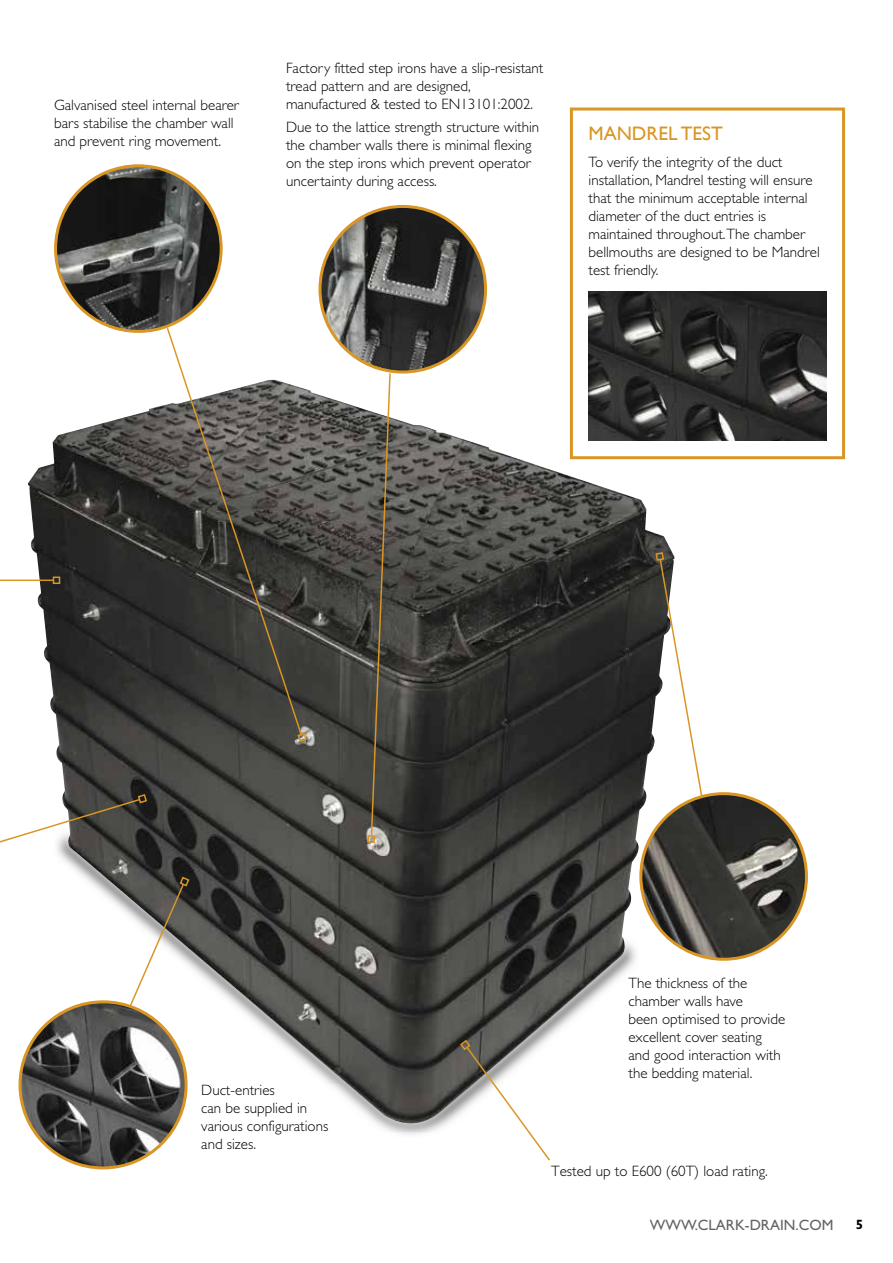
<style>
.page{position:relative;width:893px;height:1263px;background:#fff}
.page>*{position:absolute;margin:0;border:0;box-sizing:border-box;transform-origin:0 0}
.t1{font:19.5px "Gill Sans";color:#d99625}
.t2{font:300 15px/18px "Gill Sans";color:#000}
.t3{font:15px "Gill Sans";color:#636363}
.t4{font:700 13.5px "Gill Sans";color:#000}
</style>
<div class="page">
<img style="left:19px;top:1046px;width:15px;height:86px">
<img style="left:28px;top:380px;width:646px;height:743px">
<img style="left:56px;top:166px;width:165px;height:165px;border-radius:83px">
<img style="left:20px;top:1002px;width:166px;height:166px;border-radius:83px">
<img style="left:320px;top:206px;width:166px;height:166px;border-radius:83px">
<svg style="left:0;top:793px;width:190px;height:215px"></svg>
<svg style="left:366px;top:372px;width:26px;height:472px;background:#646055"></svg>
<hr style="left:0;top:579px;width:54px;height:2px;background:#d99625">
<div style="left:53px;top:576px;width:7px;height:8px;border:2px solid #d99625"></div>
<svg style="left:166px;top:326px;width:137px;height:410px"></svg>
<svg style="left:296px;top:732px;width:12px;height:11px"></svg>
<svg style="left:654px;top:551px;width:49px;height:247px"></svg>
<img style="left:641px;top:794px;width:165px;height:165px;border-radius:83px">
<svg style="left:459px;top:1039px;width:93px;height:122px"></svg>
<img style="left:588px;top:292px;width:239px;height:149px">
<div style="left:570px;top:108px;width:275px;height:351px;border:3px solid #d99625"></div>
<p class="t2" style="left:54px;top:96px;width:186px">Galvanised steel internal bearer bars stabilise the chamber wall and prevent ring movement.</p>
<p class="t2" style="left:286px;top:59px;width:259px">Factory fitted step irons have a slip-resistant tread pattern and are designed, manufactured &amp; tested to EN13101:2002.</p>
<p class="t2" style="left:286px;top:118px;width:255px">Due to the lattice strength structure within the chamber walls there is minimal flexing on the step irons which prevent operator uncertainty during access.</p>
<h1 class="t1" style="left:588px;top:122px;width:136px">MANDREL TEST</h1>
<p class="t2" style="left:588px;top:153px;width:233px">To verify the integrity of the duct installation, Mandrel testing will ensure that the minimum acceptable internal diameter of the duct entries is maintained throughout.The chamber bellmouths are designed to be Mandrel test friendly.</p>
<p class="t2" style="left:628px;top:973px;width:158px">The thickness of the chamber walls have<br>been optimised to provide excellent cover seating and good interaction with the bedding material.</p>
<p class="t2" style="left:201px;top:1081px;width:129px">Duct-entries<br>can be supplied in various configurations and sizes.</p>
<p class="t2" style="left:551px;top:1162px;width:218px">Tested up to E600 (60T) load rating.</p>
<p class="t3" style="left:650px;top:1216px;width:185px">WWW.CLARK-DRAIN.COM</p>
<p class="t4" style="left:856px;top:1216px;width:9px">5</p>
</div>
